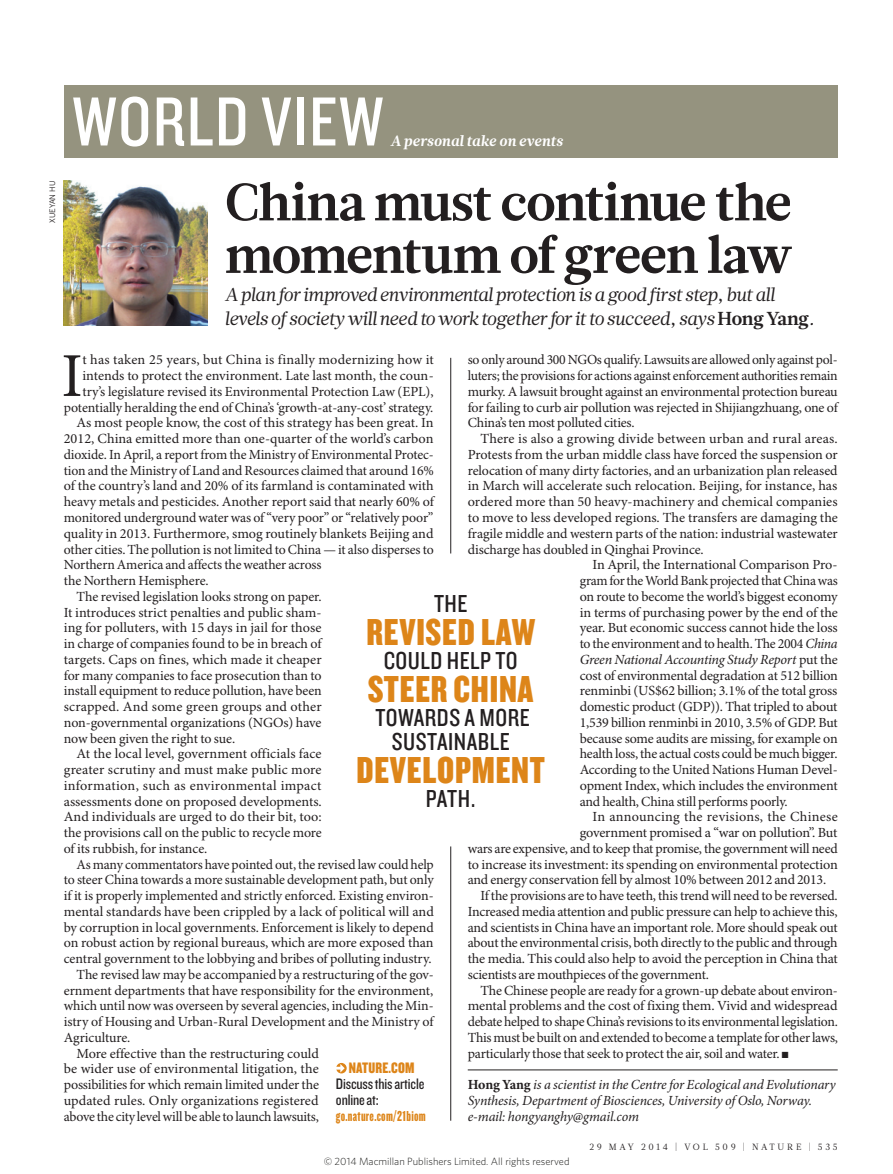
<style>
.page{position:relative;width:893px;height:1174px;background:#fff}
.page>*{position:absolute;margin:0;border:0;box-sizing:border-box;transform-origin:0 0}
.SECTION_HEADING_BOXE{font:72px "Knockout 29 Junior Ltweight";letter-spacing:.02em;color:#fff}
.BODY_DROP_CAP{font:62.4px "Minion Pro";color:#231f20}
.WORLD_VIEW_HEAD_35{font:700 52.5px/52.5px "Glosa Math";letter-spacing:-.025em;color:#231f20}
.PULL_QUOTE_ALT{font:39px "Knockout 69 Full Liteweight";letter-spacing:.02em;color:#dd8519}
.PULL_QUOTE_ALT-2{font:25.5px/24px "Knockout 29 Junior Ltweight";letter-spacing:.02em;color:#231f20;text-align:center}
.EDITORIAL_INTRO{font:italic 18.75px/23.7px "Glosa Math";letter-spacing:-.015em;color:#231f20}
.WEB_BOX_TEXT{font:15.75px/15.8px "Knockout 29 Junior Ltweight";letter-spacing:-.01em;color:#231f20}
.WEB_BOX_NATURE{font:15.75px "Knockout 69 Full Liteweight";letter-spacing:.01em;color:#dd8519}
.t1{font:italic 700 15px "Glosa Math";letter-spacing:.005em;color:#fff}
.WEB_BOX_URL{font:15px "Knockout 68 Full Featherwt";letter-spacing:.02em;color:#dd8519}
.BODY_INDENT{font:13.95px/15.8px "Minion Pro";letter-spacing:-.01em;color:#231f20;text-align:justify}
.BODY_DROP_CAP-2{font:13.95px/15.8px "Minion Pro";letter-spacing:-.005em;color:#231f20;text-align:right}
.AUTHOR_DETAILS{font:italic 13.95px/15.8px "Minion Pro";letter-spacing:-.01em;color:#231f20}
.BODY_INDENT-2{font:13.95px "Minion Pro";letter-spacing:.015em;color:#231f20}
.t2{font:300 10.5px "Whitney";color:#1d1d1b}
.t3{font:9px "Glosa Math";letter-spacing:.3em;color:#231f20}
.PIC_CREDIT{font:7.5px "News Gothic MTOT";color:#231f20}
.s1{font-weight:700;font-style:normal}
.s2{font-style:italic}
</style>
<div class="page">
<hr style="left:468px;top:1069px;width:370px;height:1px;background:#231f20">
<img style="left:64px;top:181px;width:144px;height:144px">
<svg style="left:336px;top:1063px;width:11px;height:10px"></svg>
<svg style="left:336px;top:1063px;width:9px;height:9px"></svg>
<div style="left:64px;top:85px;width:774px;height:72px;background:#95937f"></div>
<hr style="left:450px;top:846px;width:1px;height:274px;background:#231f20">
<hr style="left:450px;top:358px;width:1px;height:195px;background:#231f20">
<p class="SECTION_HEADING_BOXE" style="left:72px;top:75px;width:313px">WORLD VIEW</p>
<p class="t1" style="left:390px;top:130px;width:174px">A personal take on events</p>
<p class="PIC_CREDIT" style="left:48px;top:223px;width:43px;rotate:-90deg">XUEYAN HU</p>
<p class="WORLD_VIEW_HEAD_35" style="left:225px;top:177px;width:569px">China must continue the momentum of green law</p>
<p class="EDITORIAL_INTRO" style="left:225px;top:283px;width:591px">A plan for improved environmental protection is a good first step, but all levels of society will need to work together for it to succeed, says <span class="s1">Hong Yang</span>.</p>
<p class="BODY_DROP_CAP-2" style="left:64px;top:353px;width:372px">t has taken 25 years, but China is finally modernizing how it intends to protect the environment. Late last month, the coun&shy;try’s legislature revised its Environmental Protection Law (EPL), potentially heralding the end of China’s ‘growth-at-any-cost’ strategy.</p>
<p class="BODY_INDENT" style="left:64px;top:416px;width:372px;text-align:left;text-indent:13px">As most people know, the cost of this strategy has been great. In 2012, China emitted more than one-quarter of the world’s carbon dioxide. In April, a report from the Ministry of Environmental Protec&shy;tion and the Ministry of Land and Resources claimed that around 16% of the country’s land and 20% of its farmland is contaminated with heavy metals and pesticides. Another report said that nearly 60% of monitored underground water was of “very poor” or “relatively poor” quality in 2013. Furthermore, smog routinely blankets Beijing and other cities. The pollution is not limited to China — it also disperses to Northern America and affects the weather across<br>the Northern Hemisphere.</p>
<p class="BODY_INDENT" style="left:64px;top:589px;width:260px;text-indent:13px">The revised legislation looks strong on paper.<br>It introduces strict penalties and public sham&shy;ing for polluters, with 15 days in jail for those in charge of companies found to be in breach of targets. Caps on fines, which made it cheaper for many companies to face prosecution than to install equipment to reduce pollution, have been scrapped. And some green groups and other non-governmental organizations (NGOs) have now been given the right to sue.</p>
<p class="BODY_INDENT" style="left:64px;top:746px;width:260px;text-indent:13px">At the local level, government officials face greater scrutiny and must make public more information, such as environmental impact assessments done on proposed developments.<br>And individuals are urged to do their bit, too: the provisions call on the public to recycle more of its rubbish, for instance.</p>
<p class="BODY_INDENT" style="left:64px;top:857px;width:372px;text-align:left;text-indent:13px">As many commentators have pointed out, the revised law could help to steer China towards a more sustainable development path, but only if it is properly implemented and strictly enforced. Existing environ&shy;mental standards have been crippled by a lack of political will and by corruption in local governments. Enforcement is likely to depend on robust action by regional bureaus, which are more exposed than central government to the lobbying and bribes of polluting industry.</p>
<p class="BODY_INDENT" style="left:64px;top:967px;width:371px;text-indent:13px">The revised law may be accompanied by a restructuring of the gov&shy;ernment departments that have responsibility for the environment, which until now was overseen by several agencies, including the Min&shy;istry of Housing and Urban-Rural Development and the Ministry of Agriculture.</p>
<p class="BODY_INDENT" style="left:64px;top:1046px;width:257px;text-indent:13px">More effective than the restructuring could be wider use of environmental litigation, the possibilities for which remain limited under the updated rules. Only organizations registered above the city level will be able to launch lawsuits,</p>
<p class="BODY_INDENT" style="left:468px;top:353px;width:372px">so only around 300 NGOs qualify. Lawsuits are allowed only against pol&shy;luters; the provisions for actions against enforcement authorities remain murky. A lawsuit brought against an environmental protection bureau for failing to curb air pollution was rejected in Shijiangzhuang, one of China’s ten most polluted cities.</p>
<p class="BODY_INDENT" style="left:468px;top:431px;width:372px;text-indent:13px">There is also a growing divide between urban and rural areas.<br>Protests from the urban middle class have forced the suspension or relocation of many dirty factories, and an urbanization plan released in March will accelerate such relocation. Beijing, for instance, has ordered more than 50 heavy-machinery and chemical companies to move to less developed regions. The transfers are damaging the fragile middle and western parts of the nation: industrial wastewater discharge has doubled in Qinghai Province.</p>
<p class="BODY_INDENT" style="left:580px;top:557px;width:260px;text-indent:13px">In April, the International Comparison Pro&shy;gram for the World Bank projected that China was on route to become the world’s biggest economy in terms of purchasing power by the end of the year. But economic success cannot hide the loss to the environment and to health. The 2004 <span class="s2">China Green National Accounting Study Report</span> put the cost of environmental degradation at 512 billion renminbi (US$62 billion; 3.1% of the total gross domestic product (GDP)). That tripled to about 1,539 billion renminbi in 2010, 3.5% of GDP. But because some audits are missing, for example on health loss, the actual costs could be much bigger.<br>According to the United Nations Human Devel&shy;opment Index, which includes the environment and health, China still performs poorly.</p>
<p class="BODY_INDENT-2" style="left:592px;top:808px;width:247px">In announcing the revisions, the Chinese</p>
<p class="BODY_INDENT" style="left:580px;top:825px;width:259px">government promised a “war on pollution”. But</p>
<p class="BODY_INDENT" style="left:468px;top:841px;width:372px">wars are expensive, and to keep that promise, the government will need</p>
<p class="BODY_INDENT" style="left:468px;top:857px;width:372px">to increase its investment: its spending on environmental protection</p>
<p class="BODY_INDENT" style="left:468px;top:872px;width:360px">and energy conservation fell by almost 10% between 2012 and 2013.</p>
<p class="BODY_INDENT" style="left:468px;top:888px;width:371px;text-indent:13px">If the provisions are to have teeth, this trend will need to be reversed.<br>Increased media attention and public pressure can help to achieve this, and scientists in China have an important role. More should speak out about the environmental crisis, both directly to the public and through the media. This could also help to avoid the perception in China that scientists are mouthpieces of the government.</p>
<p class="BODY_INDENT" style="left:468px;top:983px;width:372px;text-indent:13px">The Chinese people are ready for a grown-up debate about environ&shy;mental problems and the cost of fixing them. Vivid and widespread debate helped to shape China’s revisions to its environmental legislation.<br>This must be built on and extended to become a template for other laws, particularly those that seek to protect the air, soil and water. ■</p>
<p class="AUTHOR_DETAILS" style="left:468px;top:1077px;width:369px"><span class="s1">Hong Yang</span> is a scientist in the Centre for Ecological and Evolutionary<br>Synthesis, Department of Biosciences, University of Oslo, Norway. e-mail: hongyanghy@gmail.com</p>
<p class="BODY_DROP_CAP" style="left:61px;top:339px;width:23px">I</p>
<p class="PULL_QUOTE_ALT-2" style="left:434px;top:590px;width:35px">THE</p>
<p class="PULL_QUOTE_ALT" style="left:366px;top:607px;width:170px">REVISED LAW</p>
<p class="PULL_QUOTE_ALT-2" style="left:384px;top:647px;width:135px">COULD HELP TO</p>
<p class="PULL_QUOTE_ALT" style="left:368px;top:664px;width:167px">STEER CHINA</p>
<p class="PULL_QUOTE_ALT-2" style="left:375px;top:704px;width:156px">TOWARDS A MORE<br>SUSTAINABLE</p>
<p class="PULL_QUOTE_ALT" style="left:356px;top:745px;width:190px">DEVELOPMENT</p>
<p class="PULL_QUOTE_ALT-2" style="left:426px;top:785px;width:51px">PATH.</p>
<p class="WEB_BOX_NATURE" style="left:349px;top:1058px;width:67px">NATURE.COM</p>
<p class="WEB_BOX_TEXT" style="left:336px;top:1075px;width:90px">Discuss this article online at:</p>
<p class="WEB_BOX_URL" style="left:336px;top:1106px;width:91px">go.nature.com/21biom</p>
<p class="t2" style="left:324px;top:1154px;width:247px">© 2014 Macmillan Publishers Limited. All rights reserved</p>
<p class="t3" style="left:589px;top:1141px;width:250px">29 MAY 2014 | VOL 509 | NATURE | 535</p>
</div>
